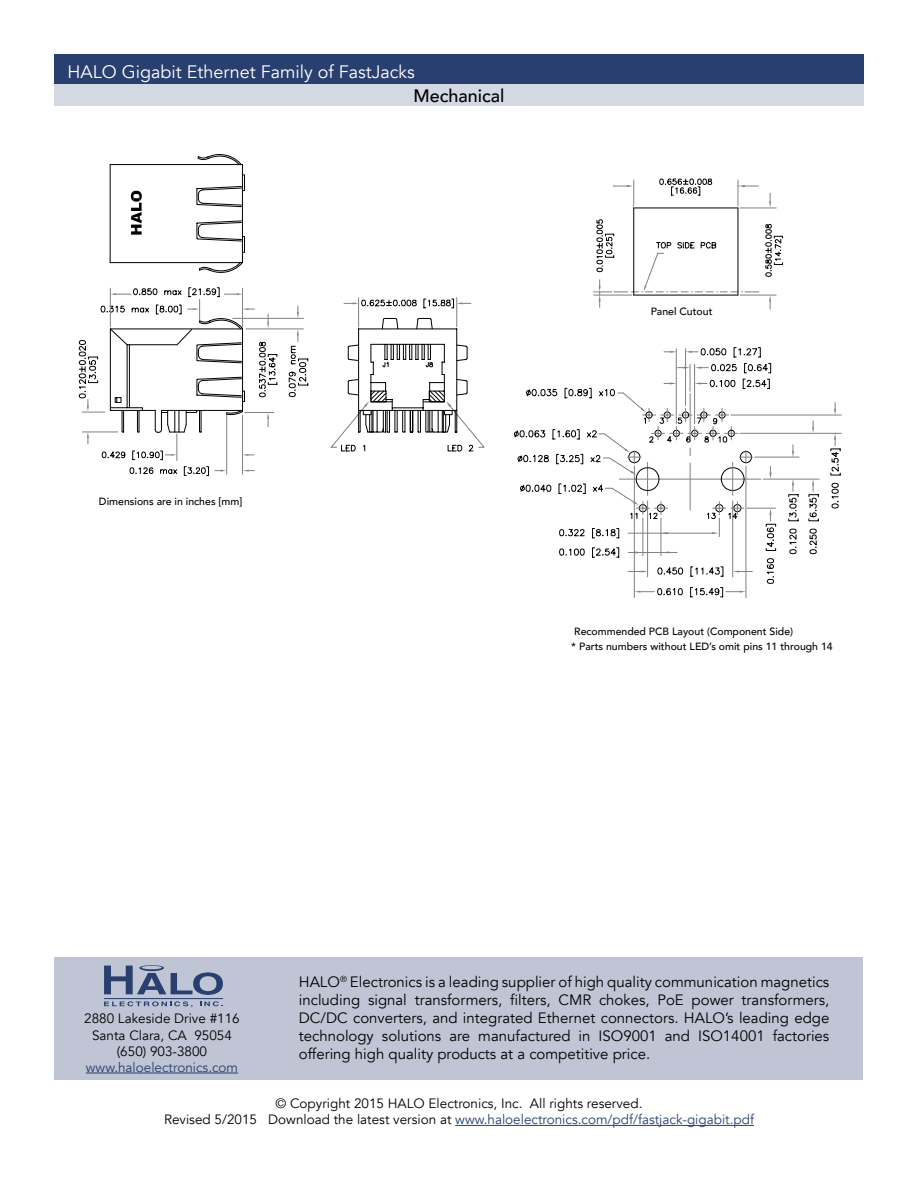
<style>
.page{position:relative;width:918px;height:1188px;background:#fff}
.page>*{position:absolute;margin:0;border:0;box-sizing:border-box;transform-origin:0 0}
.t1{font:18px "Avenir";color:#fff}
.t2{font:500 18px "Avenir";color:#000}
.t3{font:15px/18px "Avenir";color:#000;text-align:justify}
.t4{font:13.5px/16.2px "Avenir";color:#000;text-align:center}
.t5{font:13.5px "Avenir";color:#293f6f}
.t6{font:500 10.5px "Avenir";color:#000}
.s1{color:#293f6f}
</style>
<div class="page">
<svg style="left:78px;top:154px;width:407px;height:322px"></svg>
<hr style="left:731px;top:415px;width:110px;height:1px;background:#808080">
<hr style="left:740px;top:433px;width:101px;height:1px;background:#808080">
<hr style="left:763px;top:479px;width:56px;height:1px;background:#808080">
<hr style="left:755px;top:457px;width:44px;height:1px;background:#808080">
<svg style="left:792px;top:445px;width:2px;height:12px"></svg>
<svg style="left:788px;top:479px;width:31px;height:75px"></svg>
<svg style="left:812px;top:421px;width:2px;height:12px"></svg>
<svg style="left:834px;top:403px;width:2px;height:12px"></svg>
<svg style="left:830px;top:433px;width:11px;height:76px"></svg>
<svg style="left:514px;top:347px;width:262px;height:251px"></svg>
<div style="left:55px;top:957px;width:808px;height:122px;background:#bfc5d4"></div>
<hr style="left:455px;top:1125px;width:299px;height:1px;background:#293f6f">
<hr style="left:86px;top:1073px;width:152px;height:1px;background:#293f6f">
<hr style="left:104px;top:998px;width:119px;height:1px;background:#293f6f">
<svg style="left:104px;top:1001px;width:89px;height:6px"></svg>
<svg style="left:200px;top:1001px;width:23px;height:5px"></svg>
<svg style="left:104px;top:965px;width:119px;height:30px"></svg>
<div style="left:54px;top:84px;width:810px;height:22px;background:#d4d8e2"></div>
<div style="left:54px;top:54px;width:810px;height:30px;background:#293f6f"></div>
<hr style="left:634px;top:208px;width:104px;height:1px;background:#000">
<hr style="left:633px;top:208px;width:1px;height:87px;background:#000">
<hr style="left:738px;top:208px;width:1px;height:87px;background:#000">
<hr style="left:740px;top:295px;width:36px;height:1px;background:#808080">
<svg style="left:769px;top:295px;width:2px;height:14px"></svg>
<hr style="left:740px;top:208px;width:36px;height:1px;background:#808080">
<svg style="left:765px;top:224px;width:18px;height:53px"></svg>
<svg style="left:613px;top:180px;width:21px;height:26px"></svg>
<svg style="left:769px;top:193px;width:2px;height:15px"></svg>
<svg style="left:738px;top:180px;width:20px;height:26px"></svg>
<svg style="left:659px;top:179px;width:53px;height:16px"></svg>
<svg style="left:594px;top:219px;width:165px;height:88px"></svg>
<p class="t1" style="left:68px;top:61px;width:349px">HALO Gigabit Ethernet Family of FastJacks</p>
<p class="t6" style="left:99px;top:492px;width:145px">Dimensions are in inches [mm]</p>
<p class="t2" style="left:413px;top:80px;width:93px">Mechanical</p>
<p class="t6" style="left:651px;top:302px;width:63px">Panel Cutout</p>
<p class="t6" style="left:574px;top:622px;width:220px">Recommended PCB Layout (Component Side)</p>
<p class="t6" style="left:571px;top:638px;width:263px">* Parts numbers without LED’s omit pins 11 through 14</p>
<p class="t4" style="left:84px;top:1011px;width:157px">2880 Lakeside Drive #116<br>Santa Clara, CA 95054 (650) 903-3800</p>
<p class="t5" style="left:86px;top:1059px;width:154px">www.haloelectronics.com</p>
<p class="t3" style="left:299px;top:973px;width:532px">HALO<sup>®</sup> Electronics is a leading supplier of high quality communication magnetics including signal transformers, filters, CMR chokes, PoE power transformers, DC/DC converters, and integrated Ethernet connectors. HALO’s leading edge technology solutions are manufactured in ISO9001 and ISO14001 factories offering high quality products at a competitive price.</p>
<p class="t4" style="left:164px;top:1096px;width:591px">© Copyright 2015 HALO Electronics, Inc. All rights reserved.<br>Revised 5/2015 Download the latest version at <span class="s1">www.haloelectronics.com/pdf/fastjack-gigabit.pdf</span></p>
</div>
